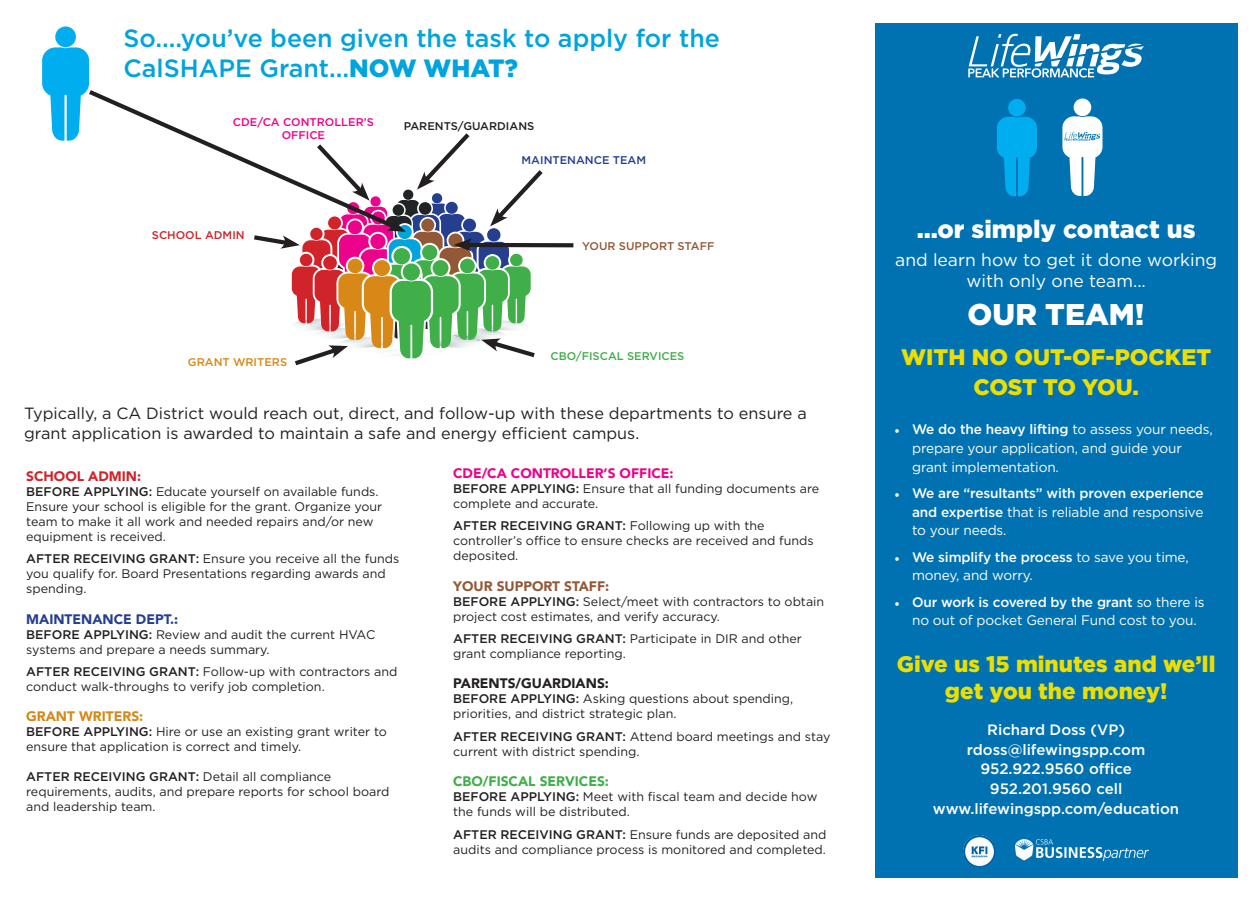
<style>
.page{position:relative;width:1260px;height:900px;background:#fff}
.page>*{position:absolute;margin:0;border:0;box-sizing:border-box;transform-origin:0 0}
.t1{font:900 30px "Gotham";color:#fff}
.t2{font:500 25px/30px "Gotham";color:#00a4dd}
.t3{font:900 25px "Gotham";color:#fff}
.t4{font:900 22.5px/30px "Gotham";color:#edde01;text-align:center}
.t5{font:17.5px/21px "Gotham";color:#fff;text-align:center}
.t6{font:16.25px/19.5px "Gotham";color:#231f20}
.t7{font:500 15px/20px "Gotham";color:#fff;text-align:center}
.t8{font:13.75px/18.8px "Gotham";letter-spacing:-.01em;color:#fff}
.t9{font:500 13.75px/18.8px "Gotham";letter-spacing:-.01em;color:#fff;text-align:justify}
.t10{font:900 13.75px "Avenir";color:#ed028c}
.t11{font:900 13.75px "Avenir";color:#40ae49}
.t12{font:900 13.75px "Avenir";color:#231f20}
.t13{font:900 13.75px "Avenir";color:#253f8e}
.t14{font:900 13.75px "Avenir";color:#935836}
.t15{font:900 13.75px "Avenir";color:#d78816}
.t16{font:900 13.75px "Avenir";color:#d1232a}
.t17{font:12.5px/15px "Gotham";color:#231f20}
.t18{font:500 11.12px/13.4px "Gotham";color:#ed028c;text-align:center}
.t19{font:500 11.12px "Gotham";color:#40ae49}
.t20{font:500 11.12px "Gotham";color:#231f20}
.t21{font:500 11.12px "Gotham";color:#935836}
.t22{font:500 11.12px "Gotham";color:#253f8e}
.t23{font:500 11.12px "Gotham";color:#d78816}
.t24{font:500 11.12px "Gotham";color:#d1232a}
.s1{font-weight:900}
.s2{font-weight:500}
.s3{font-family:"Minion Pro";font-weight:500}
.s4{font-family:"Minion Pro"}
.s5{font-weight:400}
</style>
<div class="page">
<div style="left:875px;top:23px;width:363px;height:855px;background:#0072b2"></div>
<svg style="left:997px;top:99px;width:40px;height:97px"></svg>
<svg style="left:1062px;top:99px;width:40px;height:97px"></svg>
<svg style="left:42px;top:27px;width:47px;height:114px"></svg>
<svg style="left:968px;top:34px;width:176px;height:44px"></svg>
<img style="left:1016px;top:839px;width:133px;height:22px">
<img style="left:963px;top:835px;width:32px;height:32px">
<svg style="left:557px;top:243px;width:16px;height:4px"></svg>
<svg style="left:84px;top:86px;width:166px;height:79px"></svg>
<svg style="left:250px;top:133px;width:307px;height:233px"></svg>
<h2 class="t2" style="left:123px;top:23px;width:598px">So....you’ve been given the task to apply for the<br>CalSHAPE Grant...<span class="s1">NOW WHAT?</span></h2>
<p class="t18" style="left:233px;top:115px;width:143px">CDE/CA CONTROLLER’S<br>OFFICE</p>
<p class="t20" style="left:404px;top:120px;width:132px">PARENTS/GUARDIANS</p>
<p class="t22" style="left:522px;top:154px;width:126px">MAINTENANCE TEAM</p>
<p class="t24" style="left:152px;top:229px;width:94px">SCHOOL ADMIN</p>
<p class="t23" style="left:188px;top:356px;width:101px">GRANT WRITERS</p>
<p class="t21" style="left:582px;top:240px;width:134px">YOUR SUPPORT STAFF</p>
<p class="t19" style="left:551px;top:349px;width:135px">CBO/FISCAL SERVICES</p>
<h3 class="t6" style="left:24px;top:403px;width:784px">Typically, a CA District would reach out, direct, and follow-up with these departments to ensure a grant application is awarded to maintain a safe and energy efficient campus.</h3>
<p class="t10" style="left:453px;top:461px;width:222px">CDE/CA CONTROLLER’S OFFICE:</p>
<p class="t17" style="left:453px;top:481px;width:368px"><span class="s2">BEFORE APPLYING:</span> Ensure that all funding documents are complete and accurate.</p>
<p class="t17" style="left:453px;top:518px;width:362px"><span class="s2">AFTER RECEIVING GRANT:</span> Following up with the controller’s office to ensure checks are received and funds deposited.</p>
<p class="t14" style="left:453px;top:574px;width:158px">YOUR SUPPORT STAFF:</p>
<p class="t17" style="left:453px;top:593px;width:373px"><span class="s2">BEFORE APPLYING:</span> Select/meet with contractors to obtain project cost estimates, and verify accuracy.</p>
<p class="t17" style="left:453px;top:631px;width:350px"><span class="s2">AFTER RECEIVING GRANT:</span> Participate in DIR and other grant compliance reporting.</p>
<p class="t12" style="left:453px;top:672px;width:157px">PARENTS/GUARDIANS:</p>
<p class="t17" style="left:453px;top:691px;width:342px"><span class="s2">BEFORE APPLYING:</span> Asking questions about spending, priorities, and district strategic plan.</p>
<p class="t17" style="left:453px;top:729px;width:379px"><span class="s2">AFTER RECEIVING GRANT:</span> Attend board meetings and stay current with district spending.</p>
<p class="t11" style="left:453px;top:769px;width:157px">CBO/FISCAL SERVICES:</p>
<p class="t17" style="left:453px;top:789px;width:366px"><span class="s2">BEFORE APPLYING:</span> Meet with fiscal team and decide how the funds will be distributed.</p>
<p class="t17" style="left:453px;top:826px;width:375px"><span class="s2">AFTER RECEIVING GRANT:</span> Ensure funds are deposited and audits and compliance process is monitored and completed.</p>
<p class="t16" style="left:26px;top:464px;width:117px">SCHOOL ADMIN:</p>
<p class="t17" style="left:26px;top:484px;width:358px"><span class="s2">BEFORE APPLYING:</span> Educate yourself on available funds.<br>Ensure your school is eligible for the grant. Organize your team to make it all work and needed repairs and/or new equipment is received.</p>
<p class="t17" style="left:26px;top:551px;width:375px"><span class="s2">AFTER RECEIVING GRANT:</span> Ensure you receive all the funds you qualify for. Board Presentations regarding awards and spending.</p>
<p class="t13" style="left:26px;top:607px;width:154px">MAINTENANCE DEPT.:</p>
<p class="t17" style="left:26px;top:626px;width:351px"><span class="s2">BEFORE APPLYING:</span> Review and audit the current HVAC systems and prepare a needs summary.</p>
<p class="t17" style="left:26px;top:664px;width:373px"><span class="s2">AFTER RECEIVING GRANT:</span> Follow-up with contractors and conduct walk-throughs to verify job completion.</p>
<p class="t15" style="left:26px;top:705px;width:119px">GRANT WRITERS:</p>
<p class="t17" style="left:26px;top:724px;width:362px"><span class="s2">BEFORE APPLYING:</span> Hire or use an existing grant writer to ensure that application is correct and timely.</p>
<p class="t17" style="left:26px;top:769px;width:365px"><span class="s2">AFTER RECEIVING GRANT:</span> Detail all compliance requirements, audits, and prepare reports for school board and leadership team.</p>
<h2 class="t3" style="left:917px;top:212px;width:280px">...or simply contact us</h2>
<h3 class="t5" style="left:895px;top:249px;width:323px">and learn how to get it done working with only one team...</h3>
<h1 class="t1" style="left:968px;top:294px;width:178px">OUR TEAM!</h1>
<h3 class="t4" style="left:901px;top:342px;width:312px">WITH NO OUT-OF-POCKET<br>COST TO YOU.</h3>
<p class="t8" style="left:912px;top:420px;width:302px;text-indent:-18px"><span class="s3">•</span> <span class="s2">We do the heavy lifting</span> to assess your needs, prepare your application, and guide your grant implementation.</p>
<p class="t9" style="left:912px;top:483px;width:293px;text-indent:-18px"><span class="s4">•</span> We are “resultants” with proven experience and expertise <span class="s5">that is reliable and responsive to your needs.</span></p>
<p class="t8" style="left:912px;top:547px;width:278px;text-indent:-18px"><span class="s3">•</span> <span class="s2">We simplify the process</span> to save you time, money, and worry.</p>
<p class="t8" style="left:912px;top:592px;width:294px;text-indent:-18px"><span class="s3">•</span> <span class="s2">Our work is covered by the grant</span> so there is no out of pocket General Fund cost to you.</p>
<h3 class="t4" style="left:897px;top:650px;width:320px;line-height:27px">Give us 15 minutes and we’ll get you the money!</h3>
<p class="t7" style="left:933px;top:719px;width:248px">Richard Doss (VP) rdoss@lifewingspp.com<br>952.922.9560 office<br>952.201.9560 cell www.lifewingspp.com/education</p>
</div>
